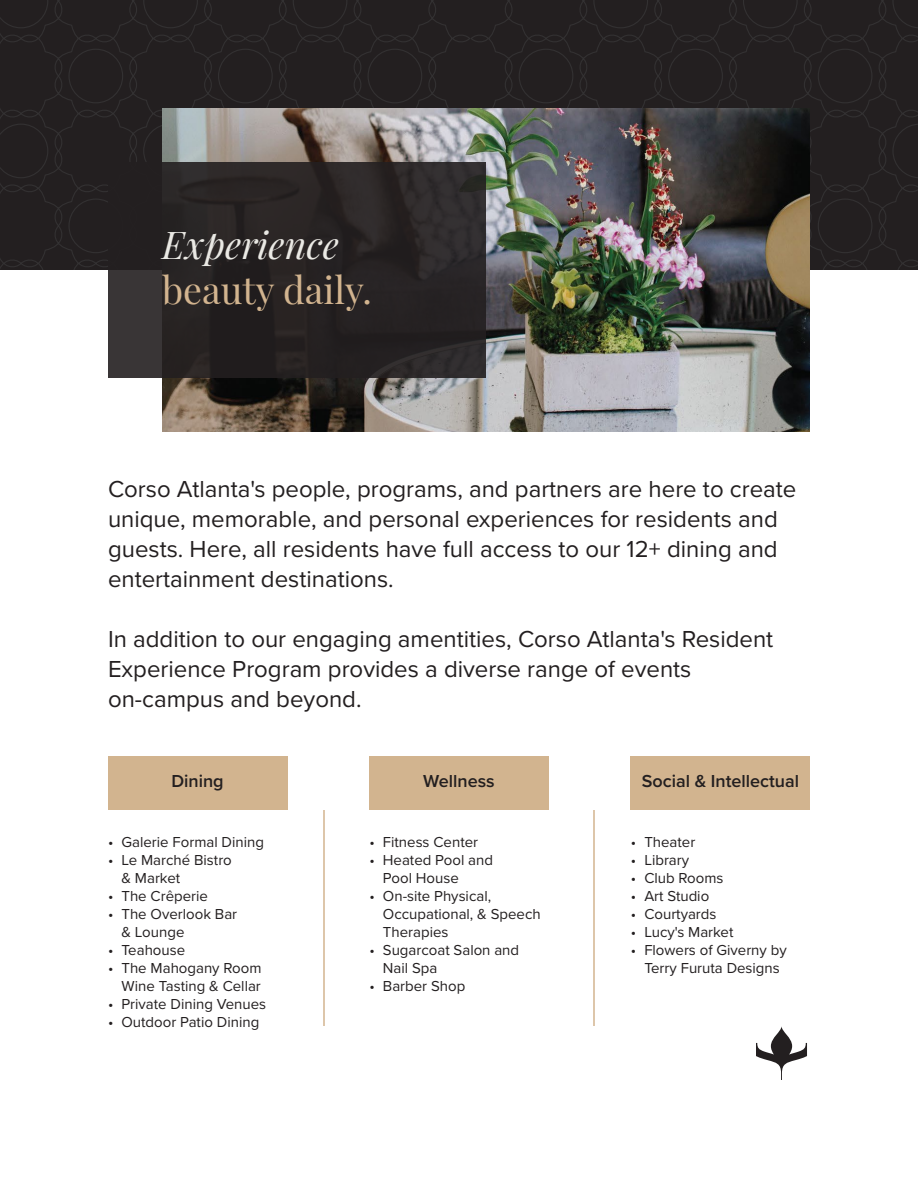
<style>
.page{position:relative;width:918px;height:1188px;background:#fff}
.page>*{position:absolute;margin:0;border:0;box-sizing:border-box;transform-origin:0 0}
.t1{font:37.5px "Playfair Display";color:#d2b48f}
.t2{font:italic 37.5px "Playfair Display";color:#eae9e4}
.t3{font:24px/30px "Proxima Nova";color:#231f20}
.t4{font:600 18px "Proxima Nova";color:#231f20}
.t5{font:15px/18px "Proxima Nova";color:#231f20}
</style>
<div class="page">
<div style="left:0;top:0;width:918px;height:270px;background:#231f20"></div>
<img style="left:162px;top:108px;width:648px;height:324px">
<div style="left:108px;top:162px;width:378px;height:216px;background:#231f20"></div>
<div style="left:369px;top:756px;width:180px;height:54px;background:#d2b48f"></div>
<div style="left:631px;top:756px;width:179px;height:54px;background:#d2b48f"></div>
<div style="left:108px;top:756px;width:179px;height:54px;background:#d2b48f"></div>
<hr style="left:323px;top:810px;width:2px;height:216px;background:#d2b48f">
<hr style="left:593px;top:810px;width:2px;height:216px;background:#d2b48f">
<svg style="left:756px;top:1026px;width:51px;height:54px"></svg>
<h1 class="t2" style="left:162px;top:216px;width:178px">Experience</h1>
<h1 class="t1" style="left:162px;top:261px;width:211px">beauty daily.</h1>
<h2 class="t3" style="left:108px;top:472px;width:690px">Corso Atlanta's people, programs, and partners are here to create unique, memorable, and personal experiences for residents and guests. Here, all residents have full access to our 12+ dining and entertainment destinations.</h2>
<h2 class="t3" style="left:108px;top:622px;width:667px">In addition to our engaging amentities, Corso Atlanta's Resident<br>Experience Program provides a diverse range of events on-campus and beyond.</h2>
<p class="t4" style="left:171px;top:768px;width:54px">Dining</p>
<p class="t5" style="left:108px;top:832px;width:157px">• Galerie Formal Dining</p>
<p class="t5" style="left:122px;top:850px;width:112px;text-indent:-14px">• Le Marché Bistro &amp; Market</p>
<p class="t5" style="left:108px;top:886px;width:102px">• The Crêperie</p>
<p class="t5" style="left:122px;top:904px;width:117px;text-indent:-14px">• The Overlook Bar &amp; Lounge</p>
<p class="t5" style="left:108px;top:940px;width:79px">• Teahouse</p>
<p class="t5" style="left:108px;top:958px;width:155px;text-align:right">• The Mahogany Room<br>Wine Tasting &amp; Cellar</p>
<p class="t5" style="left:108px;top:994px;width:160px">• Private Dining Venues</p>
<p class="t5" style="left:108px;top:1012px;width:153px">• Outdoor Patio Dining</p>
<p class="t4" style="left:423px;top:768px;width:73px">Wellness</p>
<p class="t5" style="left:369px;top:832px;width:110px">• Fitness Center</p>
<p class="t5" style="left:383px;top:850px;width:112px;text-indent:-14px">• Heated Pool and<br>Pool House</p>
<p class="t5" style="left:383px;top:886px;width:159px;text-indent:-14px">• On-site Physical,<br>Occupational, &amp; Speech<br>Therapies</p>
<p class="t5" style="left:383px;top:940px;width:138px;text-indent:-14px">• Sugarcoat Salon and<br>Nail Spa</p>
<p class="t5" style="left:369px;top:976px;width:97px">• Barber Shop</p>
<p class="t4" style="left:642px;top:768px;width:159px">Social &amp; Intellectual</p>
<p class="t5" style="left:631px;top:832px;width:66px">• Theater</p>
<p class="t5" style="left:631px;top:850px;width:60px">• Library</p>
<p class="t5" style="left:631px;top:868px;width:94px">• Club Rooms</p>
<p class="t5" style="left:631px;top:886px;width:80px">• Art Studio</p>
<p class="t5" style="left:631px;top:904px;width:87px">• Courtyards</p>
<p class="t5" style="left:631px;top:922px;width:104px">• Lucy's Market</p>
<p class="t5" style="left:631px;top:940px;width:157px;text-align:center">• Flowers of Giverny by<br>Terry Furuta Designs</p>
</div>
